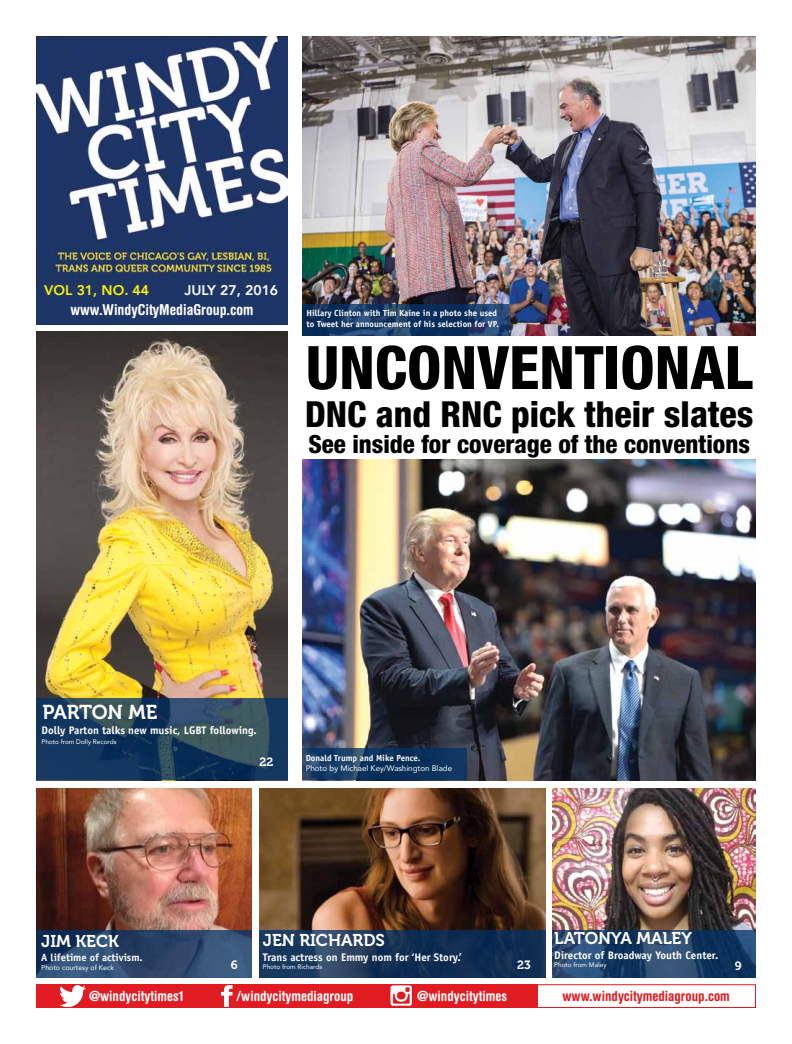
<style>
.page{position:relative;width:792px;height:1044px;background:#fff}
.page>*{position:absolute;margin:0;border:0;box-sizing:border-box;transform-origin:0 0}
.t1{font:800 condensed 60px "Helvetica Neue";color:#000}
.t2{font:800 condensed 36px "Helvetica Neue";color:#000}
.t3{font:800 condensed 25px "Helvetica Neue";color:#000}
.t4{font:20px "Museo 700";letter-spacing:-.01em;color:#fff}
.t5{font:17px "Museo 700";color:#fff}
.t6{font:700 condensed 15px "Helvetica Rounded";color:#fff}
.t7{font:700 condensed 14px "Helvetica Rounded";color:#fff}
.t8{font:700 condensed 14px "Helvetica Rounded";color:#e11b22}
.t9{font:800 14px "Avenir";color:#fff200}
.t10{font:800 14px "Avenir";color:#fff}
.t11{font:12px "Museo 700";color:#fff}
.t12{font:700 11px "Officina Sans";color:#fff}
.t13{font:700 10.5px "Officina Sans";color:#fff}
.t14{font:700 8.8px/10.5px "Officina Sans";color:#fff}
.t15{font:8px "Avenir";color:#fff}
.t16{font:7px "Avenir";color:#fff}
.t17{font:6.5px "Avenir";color:#fff}
</style>
<div class="page">
<img style="left:36px;top:332px;width:252px;height:366px">
<svg style="left:36px;top:698px;width:252px;height:82px;background:#1f405c"></svg>
<div style="left:36px;top:36px;width:252px;height:289px;background:#1e3567"></div>
<img style="left:36px;top:36px;width:252px;height:252px">
<img style="left:552px;top:788px;width:204px;height:142px">
<img style="left:36px;top:788px;width:216px;height:142px">
<svg style="left:36px;top:930px;width:216px;height:47px;background:#2b486c"></svg>
<svg style="left:552px;top:930px;width:204px;height:47px;background:#204269"></svg>
<div style="left:531px;top:984px;width:225px;height:24px;background:#fff;border:1px solid #e11b22"></div>
<div style="left:36px;top:984px;width:501px;height:24px;background:#e11b22"></div>
<img style="left:220px;top:985px;width:13px;height:22px">
<img style="left:60px;top:986px;width:25px;height:20px">
<img style="left:390px;top:985px;width:22px;height:22px">
<img style="left:259px;top:788px;width:286px;height:142px">
<svg style="left:259px;top:930px;width:286px;height:47px;background:#173458"></svg>
<img style="left:302px;top:36px;width:454px;height:300px">
<img style="left:302px;top:459px;width:454px;height:321px">
<svg style="left:302px;top:304px;width:207px;height:32px;background:#153863"></svg>
<svg style="left:302px;top:749px;width:165px;height:31px;background:#113761"></svg>
<h3 class="t9" style="left:44px;top:279px;width:106px">VOL 31, NO. 44</h3>
<h3 class="t6" style="left:70px;top:301px;width:185px">www.WindyCityMediaGroup.com</h3>
<h3 class="t10" style="left:184px;top:279px;width:95px">JULY 27, 2016</h3>
<p class="t14" style="left:307px;top:308px;width:194px">Hillary Clinton with Tim Kaine in a photo she used to Tweet her announcement of his selection for VP.</p>
<h1 class="t1" style="left:306px;top:331px;width:448px">UNCONVENTIONAL</h1>
<h2 class="t2" style="left:305px;top:392px;width:450px">DNC and RNC pick their slates</h2>
<h3 class="t3" style="left:308px;top:429px;width:443px">See inside for coverage of the conventions</h3>
<h3 class="t4" style="left:42px;top:701px;width:116px">PARTON ME</h3>
<p class="t12" style="left:42px;top:723px;width:217px">Dolly Parton talks new music, LGBT following.</p>
<p class="t17" style="left:42px;top:736px;width:76px">Photo from Dolly Records</p>
<h3 class="t11" style="left:260px;top:755px;width:15px">22</h3>
<p class="t14" style="left:306px;top:753px;width:116px">Donald Trump and Mike Pence.</p>
<p class="t15" style="left:306px;top:762px;width:148px">Photo by Michael Key/Washington Blade</p>
<h3 class="t5" style="left:554px;top:929px;width:139px">LATONYA MALEY</h3>
<p class="t12" style="left:554px;top:948px;width:166px">Director of Broadway Youth Center.</p>
<p class="t17" style="left:554px;top:959px;width:54px">Photo from Maley</p>
<h3 class="t11" style="left:735px;top:959px;width:8px">9</h3>
<h3 class="t5" style="left:263px;top:931px;width:124px">JEN RICHARDS</h3>
<p class="t12" style="left:263px;top:950px;width:200px">Trans actress on Emmy nom for ‘Her Story.’</p>
<p class="t17" style="left:263px;top:961px;width:61px">Photo from Richards</p>
<h3 class="t11" style="left:517px;top:958px;width:15px">23</h3>
<h3 class="t5" style="left:41px;top:932px;width:79px">JIM KECK</h3>
<p class="t13" style="left:41px;top:951px;width:103px">A lifetime of activism.</p>
<p class="t16" style="left:41px;top:962px;width:74px">Photo courtesy of Keck</p>
<h3 class="t11" style="left:231px;top:958px;width:8px">6</h3>
<h3 class="t7" style="left:89px;top:987px;width:96px">@windycitytimes1</h3>
<h3 class="t7" style="left:237px;top:987px;width:118px">/windycitymediagroup</h3>
<h3 class="t7" style="left:417px;top:987px;width:91px">@windycitytimes</h3>
<h3 class="t8" style="left:563px;top:987px;width:169px">www.windycitymediagroup.com</h3>
</div>
